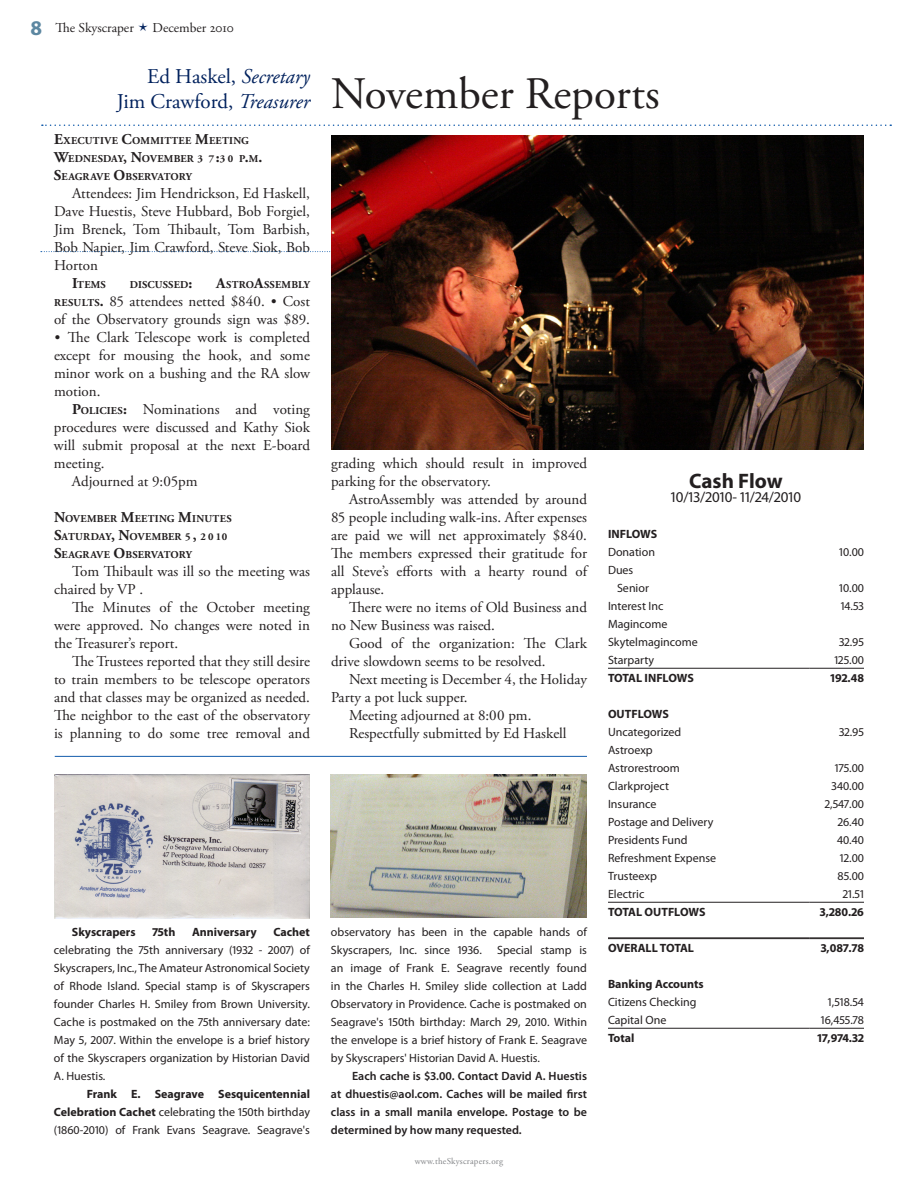
<style>
.page{position:relative;width:918px;height:1188px;background:#fff}
.page>*{position:absolute;margin:0;border:0;box-sizing:border-box;transform-origin:0 0}
.t1{font:45px "Adobe Garamond Pro";color:#231f20}
.t2{font:21px/25.2px "Adobe Garamond Pro";color:#00215d;text-align:right}
.t3{font:700 21px "Myriad Pro";letter-spacing:-.005em;color:#231f20}
.t4{font:700 21px "Myriad Pro";color:#5c87a1}
.t5{font:15px/18px "Adobe Garamond Pro";color:#231f20;text-align:justify}
.t6{font:15px "Myriad Pro";color:#231f20}
.t7{font:13.5px "Adobe Garamond Pro";color:#231f20}
.t8{font:12px/18px "Myriad Pro";color:#231f20}
.t9{font:600 12px/18px "Myriad Pro";color:#231f20;text-align:justify}
.t10{font:700 12px "Myriad Pro";color:#231f20}
.t11{font:700 10.5px/18px "Adobe Garamond Pro";letter-spacing:.025em;color:#231f20}
.t12{font:9px "Adobe Garamond Pro";letter-spacing:.025em;color:#808285}
.s1{font-style:italic}
.s2{font-size:15px}
.s3{font-weight:700;font-size:10.5px}
.s4{font-weight:700}
</style>
<div class="page">
<svg style="left:42px;top:124px;width:849px;height:2px"></svg>
<svg style="left:41px;top:251px;width:290px;height:1px"></svg>
<hr style="left:608px;top:668px;width:201px;height:1px;background:#231f20">
<hr style="left:809px;top:668px;width:55px;height:1px;background:#231f20">
<hr style="left:608px;top:902px;width:201px;height:1px;background:#231f20">
<hr style="left:809px;top:902px;width:55px;height:1px;background:#231f20">
<hr style="left:608px;top:1028px;width:201px;height:1px;background:#231f20">
<hr style="left:809px;top:1028px;width:55px;height:1px;background:#231f20">
<hr style="left:608px;top:938px;width:201px;height:1px;background:#231f20">
<hr style="left:809px;top:938px;width:55px;height:1px;background:#231f20">
<img style="left:54px;top:774px;width:256px;height:144px">
<img style="left:331px;top:135px;width:533px;height:315px">
<img style="left:330px;top:774px;width:257px;height:144px">
<hr style="left:55px;top:756px;width:532px;height:1px;background:#135cab">
<h2 class="t4" style="left:30px;top:14px;width:13px">8</h2>
<p class="t7" style="left:56px;top:20px;width:80px">The Skyscraper</p>
<p class="t7" style="left:153px;top:20px;width:83px">December 2010</p>
<h2 class="t2" style="left:117px;top:64px;width:195px">Ed Haskel, <span class="s1">Secretary<br></span>Jim Crawford, <span class="s1">Treasurer</span></h2>
<p class="t11" style="left:54px;top:132px;width:210px"><span class="s2">E</span>XECUTIVE <span class="s2">C</span>OMMITTEE <span class="s2">M</span>EETING<br><span class="s2">W</span>EDNESDAY<span class="s2">, N</span>OVEMBER 3 7 <span class="s2">:</span>3 0 P<span class="s2">.</span>M<span class="s2">.<br>S</span>EAGRAVE <span class="s2">O</span>BSERVATORY</p>
<p class="t5" style="left:54px;top:185px;width:258px;text-indent:18px">Attendees: Jim Hendrickson, Ed Haskell, Dave Huestis, Steve Hubbard, Bob Forgiel, Jim Brenek, Tom Thibault, Tom Barbish, Bob Napier, Jim Crawford, Steve Siok, Bob Horton</p>
<p class="t11" style="left:72px;top:276px;width:35px"><span class="s2">I</span>TEMS</p>
<p class="t11" style="left:130px;top:276px;width:64px">DISCUSSED<span class="s2">:</span></p>
<p class="t11" style="left:216px;top:276px;width:95px"><span class="s2">A</span>STRO<span class="s2">A</span>SSEMBLY</p>
<p class="t5" style="left:54px;top:293px;width:258px"><span class="s3">RESULTS</span><span class="s4">.</span> 85 attendees netted $840. • Cost of the Observatory grounds sign was $89.</p>
<p class="t5" style="left:54px;top:329px;width:258px">• The Clark Telescope work is completed except for mousing the hook, and some minor work on a bushing and the RA slow motion.</p>
<p class="t5" style="left:72px;top:401px;width:239px"><span class="s4">P</span><span class="s3">OLICIES</span><span class="s4">:</span> Nominations and voting</p>
<p class="t5" style="left:54px;top:419px;width:257px">procedures were discussed and Kathy Siok</p>
<p class="t5" style="left:54px;top:437px;width:258px">will submit proposal at the next E-board</p>
<p class="t5" style="left:54px;top:455px;width:52px">meeting.</p>
<p class="t5" style="left:72px;top:473px;width:127px">Adjourned at 9:05pm</p>
<p class="t11" style="left:54px;top:510px;width:179px"><span class="s2">N</span>OVEMBER <span class="s2">M</span>EETING <span class="s2">M</span>INUTES<br><span class="s2">S</span>ATURDAY<span class="s2">, N</span>OVEMBER 5 <span class="s2">,</span> 2 0 10<br><span class="s2">S</span>EAGRAVE <span class="s2">O</span>BSERVATORY</p>
<p class="t5" style="left:54px;top:563px;width:257px;text-indent:18px">Tom Thibault was ill so the meeting was chaired by VP .</p>
<p class="t5" style="left:54px;top:599px;width:258px;text-indent:18px">The Minutes of the October meeting were approved. No changes were noted in the Treasurer’s report.</p>
<p class="t5" style="left:54px;top:653px;width:258px;text-indent:18px">The Trustees reported that they still desire to train members to be telescope operators and that classes may be organized as needed.<br>The neighbor to the east of the observatory is planning to do some tree removal and</p>
<p class="t10" style="left:72px;top:924px;width:65px">Skyscrapers</p>
<p class="t10" style="left:152px;top:924px;width:25px">75th</p>
<p class="t10" style="left:192px;top:924px;width:66px">Anniversary</p>
<p class="t10" style="left:273px;top:924px;width:38px">Cachet</p>
<p class="t8" style="left:54px;top:941px;width:258px;text-align:justify">celebrating the 75th anniversary (1932 - 2007) of Skyscrapers, Inc., The Amateur Astronomical Society of Rhode Island. Special stamp is of Skyscrapers founder Charles H. Smiley from Brown University.<br>Cache is postmaked on the 75th anniversary date:<br>May 5, 2007. Within the envelope is a brief history of the Skyscrapers organization by Historian David A. Huestis.</p>
<p class="t8" style="left:54px;top:1085px;width:258px;text-align:justify;text-indent:33px"><span class="s4">Frank E. Seagrave Sesquicentennial Celebration Cachet</span> celebrating the 150th birthday (1860-2010) of Frank Evans Seagrave. Seagrave's</p>
<h1 class="t1" style="left:331px;top:67px;width:330px">November Reports</h1>
<p class="t5" style="left:331px;top:455px;width:257px">grading which should result in improved parking for the observatory.</p>
<p class="t5" style="left:331px;top:491px;width:258px;text-indent:18px">AstroAssembly was attended by around 85 people including walk-ins. After expenses are paid we will net approximately $840.<br>The members expressed their gratitude for all Steve’s efforts with a hearty round of applause.</p>
<p class="t5" style="left:331px;top:599px;width:258px;text-indent:18px">There were no items of Old Business and no New Business was raised.</p>
<p class="t5" style="left:331px;top:635px;width:258px;text-indent:18px">Good of the organization: The Clark drive slowdown seems to be resolved.</p>
<p class="t5" style="left:349px;top:671px;width:239px">Next meeting is December 4, the Holiday</p>
<p class="t5" style="left:331px;top:689px;width:138px">Party a pot luck supper.</p>
<p class="t5" style="left:349px;top:707px;width:184px">Meeting adjourned at 8:00 pm.</p>
<p class="t5" style="left:349px;top:725px;width:219px">Respectfully submitted by Ed Haskell</p>
<p class="t8" style="left:331px;top:923px;width:257px">observatory has been in the capable hands of<br>Skyscrapers, Inc. since 1936.</p>
<p class="t8" style="left:331px;top:941px;width:258px;text-align:justify;text-indent:166px">Special stamp is an image of Frank E. Seagrave recently found in the Charles H. Smiley slide collection at Ladd Observatory in Providence. Cache is postmaked on Seagrave's 150th birthday: March 29, 2010. Within the envelope is a brief history of Frank E. Seagrave by Skyscrapers' Historian David A. Huestis.</p>
<p class="t9" style="left:331px;top:1067px;width:258px;text-indent:21px">Each cache is $3.00. Contact David A. Huestis at dhuestis@aol.com. Caches will be mailed first class in a small manila envelope. Postage to be determined by how many requested.</p>
<p class="t12" style="left:415px;top:1156px;width:90px">www.theSkyscrapers.org</p>
<h2 class="t3" style="left:689px;top:467px;width:95px">Cash Flow</h2>
<p class="t6" style="left:671px;top:487px;width:132px">10/13/2010- 11/24/2010</p>
<p class="t10" style="left:608px;top:526px;width:51px">INFLOWS</p>
<p class="t8" style="left:608px;top:543px;width:49px">Donation</p>
<p class="t8" style="left:839px;top:543px;width:26px">10.00</p>
<p class="t8" style="left:617px;top:561px;width:33px;text-indent:-9px">Dues<br>Senior</p>
<p class="t8" style="left:839px;top:579px;width:26px">10.00</p>
<p class="t8" style="left:608px;top:597px;width:57px">Interest Inc</p>
<p class="t8" style="left:841px;top:597px;width:25px">14.53</p>
<p class="t8" style="left:608px;top:615px;width:91px">Magincome<br>Skytelmagincome</p>
<p class="t8" style="left:839px;top:633px;width:26px">32.95</p>
<p class="t8" style="left:608px;top:651px;width:48px">Starparty</p>
<p class="t8" style="left:834px;top:651px;width:31px">125.00</p>
<p class="t10" style="left:608px;top:670px;width:87px">TOTAL INFLOWS</p>
<p class="t10" style="left:831px;top:670px;width:35px">192.48</p>
<p class="t10" style="left:608px;top:706px;width:62px">OUTFLOWS</p>
<p class="t8" style="left:608px;top:723px;width:75px">Uncategorized</p>
<p class="t8" style="left:839px;top:723px;width:26px">32.95</p>
<p class="t8" style="left:608px;top:741px;width:73px">Astroexp<br>Astrorestroom</p>
<p class="t8" style="left:835px;top:759px;width:31px">175.00</p>
<p class="t8" style="left:608px;top:777px;width:63px">Clarkproject</p>
<p class="t8" style="left:832px;top:777px;width:34px">340.00</p>
<p class="t8" style="left:608px;top:795px;width:50px">Insurance</p>
<p class="t8" style="left:825px;top:795px;width:41px">2,547.00</p>
<p class="t8" style="left:608px;top:813px;width:107px">Postage and Delivery</p>
<p class="t8" style="left:838px;top:813px;width:28px">26.40</p>
<p class="t8" style="left:608px;top:831px;width:81px">Presidents Fund</p>
<p class="t8" style="left:837px;top:831px;width:28px">40.40</p>
<p class="t8" style="left:608px;top:849px;width:110px">Refreshment Expense</p>
<p class="t8" style="left:840px;top:849px;width:26px">12.00</p>
<p class="t8" style="left:608px;top:867px;width:50px">Trusteexp</p>
<p class="t8" style="left:838px;top:867px;width:28px">85.00</p>
<p class="t8" style="left:608px;top:885px;width:38px">Electric</p>
<p class="t8" style="left:843px;top:885px;width:23px">21.51</p>
<p class="t10" style="left:608px;top:904px;width:99px">TOTAL OUTFLOWS</p>
<p class="t10" style="left:820px;top:904px;width:46px">3,280.26</p>
<p class="t10" style="left:608px;top:940px;width:88px">OVERALL TOTAL</p>
<p class="t10" style="left:821px;top:940px;width:45px">3,087.78</p>
<p class="t10" style="left:608px;top:976px;width:97px">Banking Accounts</p>
<p class="t8" style="left:608px;top:993px;width:90px">Citizens Checking</p>
<p class="t8" style="left:828px;top:993px;width:38px">1,518.54</p>
<p class="t8" style="left:608px;top:1011px;width:60px">Capital One</p>
<p class="t8" style="left:821px;top:1011px;width:45px">16,455.78</p>
<p class="t10" style="left:608px;top:1030px;width:28px">Total</p>
<p class="t10" style="left:817px;top:1030px;width:48px">17,974.32</p>
</div>
